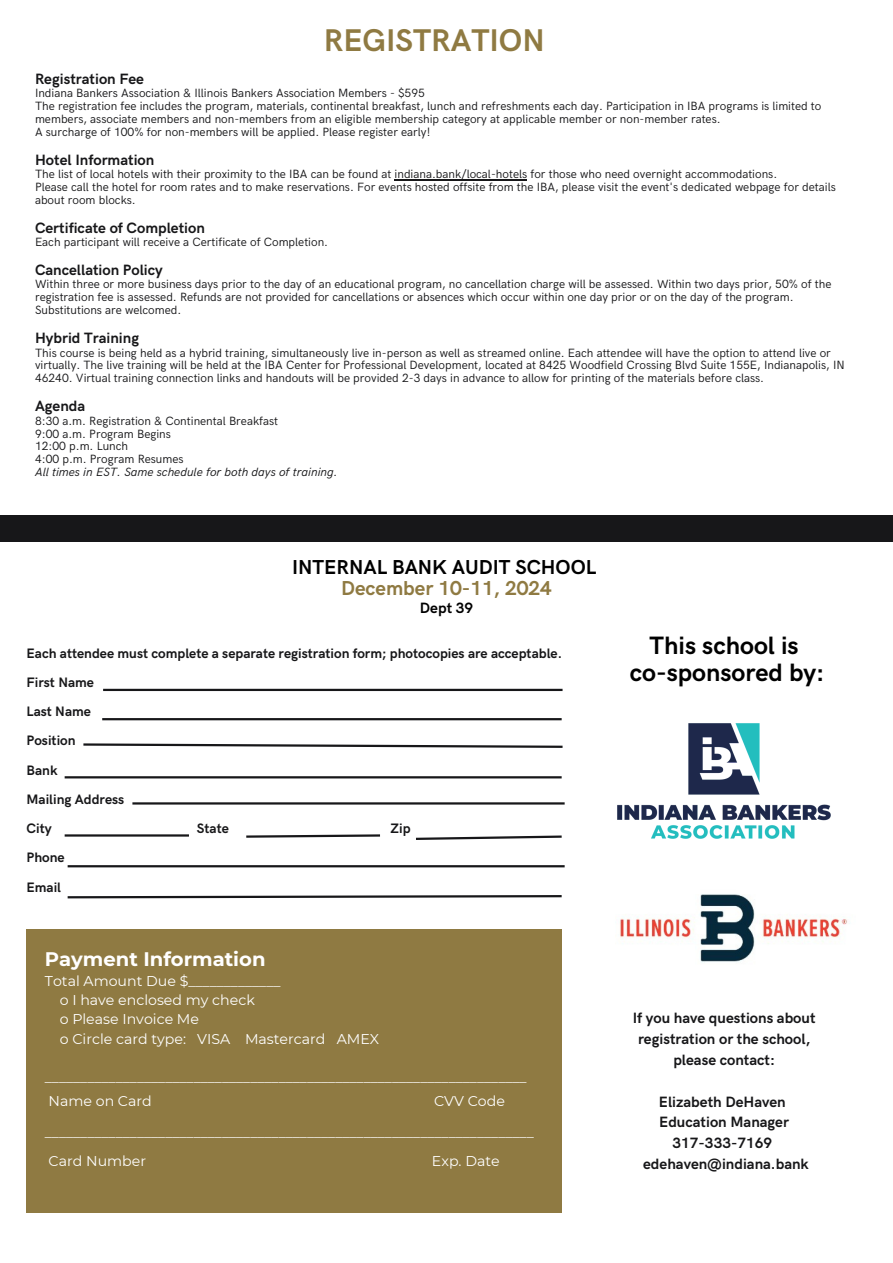
<style>
.page{position:relative;width:893px;height:1263px;background:#fff}
.page>*{position:absolute;margin:0;border:0;box-sizing:border-box;transform-origin:0 0}
.t1{font:700 31.5px "HK Grotesk";color:#8f7a42}
.t2{font:700 25.2px/27.3px "HK Grotesk";color:#000;text-align:center}
.t3{font:700 20.25px/21.9px "HK Grotesk";color:#000;text-align:center}
.t4{font:700 19.58px "Montserrat";color:#fff}
.t5{font:700 15px/20.9px "HK Grotesk";color:#171719;text-align:center}
.t6{font:700 15px "HK Grotesk";color:#000}
.t7{font:14.17px/19.1px "Montserrat";color:#fff}
.t8{font:700 13.73px "HK Grotesk";color:#171719}
.t9{font:12px/12.9px "HK Grotesk";color:#171719}
.t10{font:italic 12px "HK Grotesk";color:#171719}
.s1{color:#8f7a42}
</style>
<div class="page">
<hr style="left:103px;top:689px;width:459px;height:2px;background:#171719">
<hr style="left:102px;top:718px;width:459px;height:2px;background:#171719">
<hr style="left:65px;top:776px;width:496px;height:2px;background:#171719">
<svg style="left:67px;top:895px;width:495px;height:4px"></svg>
<hr style="left:132px;top:802px;width:432px;height:2px;background:#171719">
<hr style="left:65px;top:834px;width:124px;height:2px;background:#171719">
<svg style="left:246px;top:834px;width:134px;height:4px"></svg>
<hr style="left:68px;top:865px;width:496px;height:2px;background:#171719">
<svg style="left:83px;top:743px;width:480px;height:5px"></svg>
<div style="left:26px;top:929px;width:535px;height:284px;background:#8f7a42"></div>
<svg style="left:416px;top:835px;width:146px;height:5px"></svg>
<div style="left:0;top:515px;width:893px;height:27px;background:#171719"></div>
<img style="left:620px;top:894px;width:227px;height:69px">
<img style="left:617px;top:723px;width:214px;height:116px">
<hr style="left:394px;top:179px;width:133px;height:1px;background:#171719">
<h5 class="t1" style="left:324px;top:22px;width:222px">REGISTRATION</h5>
<p class="t5" style="left:35px;top:69px;width:111px">Registration Fee</p>
<p class="t9" style="left:35px;top:87px;width:391px">Indiana Bankers Association &amp; Illinois Bankers Association Members - $595</p>
<p class="t9" style="left:35px;top:100px;width:788px">The registration fee includes the program, materials, continental breakfast, lunch and refreshments each day. Participation in IBA programs is limited to members, associate members and non-members from an eligible membership category at applicable member or non-member rates.</p>
<p class="t9" style="left:35px;top:126px;width:397px">A surcharge of 100% for non-members will be applied. Please register early!</p>
<p class="t5" style="left:35px;top:150px;width:121px">Hotel Information</p>
<p class="t9" style="left:35px;top:168px;width:743px">The list of local hotels with their proximity to the IBA can be found at indiana.bank/local-hotels for those who need overnight accommodations.</p>
<p class="t9" style="left:35px;top:181px;width:802px">Please call the hotel for room rates and to make reservations. For events hosted offsite from the IBA, please visit the event's dedicated webpage for details about room blocks.</p>
<p class="t5" style="left:35px;top:218px;width:171px">Certificate of Completion</p>
<p class="t9" style="left:35px;top:236px;width:295px">Each participant will receive a Certificate of Completion.</p>
<h3 class="t5" style="left:35px;top:260px;width:129px">Cancellation Policy</h3>
<h4 class="t9" style="left:35px;top:278px;width:798px">Within three or more business days prior to the day of an educational program, no cancellation charge will be assessed. Within two days prior, 50% of the registration fee is assessed. Refunds are not provided for cancellations or absences which occur within one day prior or on the day of the program.<br>Substitutions are welcomed.</h4>
<h4 class="t5" style="left:35px;top:328px;width:105px">Hybrid Training</h4>
<h4 class="t9" style="left:35px;top:346px;width:811px">This course is being held as a hybrid training, simultaneously live in-person as well as streamed online. Each attendee will have the option to attend live or virtually. The live training will be held at the IBA Center for Professional Development, located at 8425 Woodfield Crossing Blvd Suite 155E, Indianapolis, IN<br>46240. Virtual training connection links and handouts will be provided 2-3 days in advance to allow for printing of the materials before class.</h4>
<h4 class="t5" style="left:35px;top:396px;width:52px">Agenda</h4>
<h4 class="t9" style="left:35px;top:414px;width:245px">8:30 a.m. Registration &amp; Continental Breakfast</h4>
<h4 class="t9" style="left:35px;top:427px;width:137px">9:00 a.m. Program Begins</h4>
<h4 class="t9" style="left:35px;top:440px;width:95px">12:00 p.m. Lunch</h4>
<h4 class="t9" style="left:35px;top:453px;width:150px">4:00 p.m. Program Resumes</h4>
<h4 class="t10" style="left:35px;top:465px;width:304px">All times in EST. Same schedule for both days of training.</h4>
<h4 class="t3" style="left:292px;top:556px;width:306px">INTERNAL BANK AUDIT SCHOOL<br><span class="s1">December 10-11, 2024</span></h4>
<h4 class="t6" style="left:420px;top:599px;width:55px">Dept 39</h4>
<h1 class="t8" style="left:27px;top:645px;width:537px">Each attendee must complete a separate registration form; photocopies are acceptable.</h1>
<p class="t8" style="left:27px;top:674px;width:69px">First Name</p>
<p class="t8" style="left:27px;top:704px;width:66px">Last Name</p>
<p class="t8" style="left:27px;top:733px;width:50px">Position</p>
<p class="t8" style="left:27px;top:762px;width:32px">Bank</p>
<p class="t8" style="left:27px;top:791px;width:99px">Mailing Address</p>
<p class="t8" style="left:27px;top:821px;width:27px">City</p>
<p class="t8" style="left:197px;top:821px;width:33px">State</p>
<p class="t8" style="left:390px;top:821px;width:21px">Zip</p>
<p class="t8" style="left:27px;top:850px;width:40px">Phone</p>
<p class="t8" style="left:27px;top:879px;width:36px">Email</p>
<p class="t4" style="left:45px;top:947px;width:222px">Payment Information</p>
<p class="t7" style="left:60px;top:971px;width:321px;text-indent:-15px">Total Amount Due $_____________<br>o I have enclosed my check<br>o Please Invoice Me<br>o Circle card type: VISA Mastercard AMEX</p>
<p class="t7" style="left:45px;top:1064px;width:483px;line-height:24.5px">____________________________________________________________________<br>Name on Card</p>
<p class="t7" style="left:45px;top:1086px;width:490px;line-height:30.8px;text-indent:389px">CVV Code _____________________________________________________________________</p>
<p class="t7" style="left:49px;top:1151px;width:99px">Card Number</p>
<p class="t7" style="left:432px;top:1151px;width:69px">Exp. Date</p>
<h4 class="t2" style="left:630px;top:632px;width:196px">This school is co-sponsored by:</h4>
<h5 class="t5" style="left:632px;top:1008px;width:184px">If you have questions about registration or the school, please contact:</h5>
<h2 class="t5" style="left:643px;top:1091px;width:167px">Elizabeth DeHaven<br>Education Manager<br>317-333-7169 edehaven@indiana.bank</h2>
</div>
